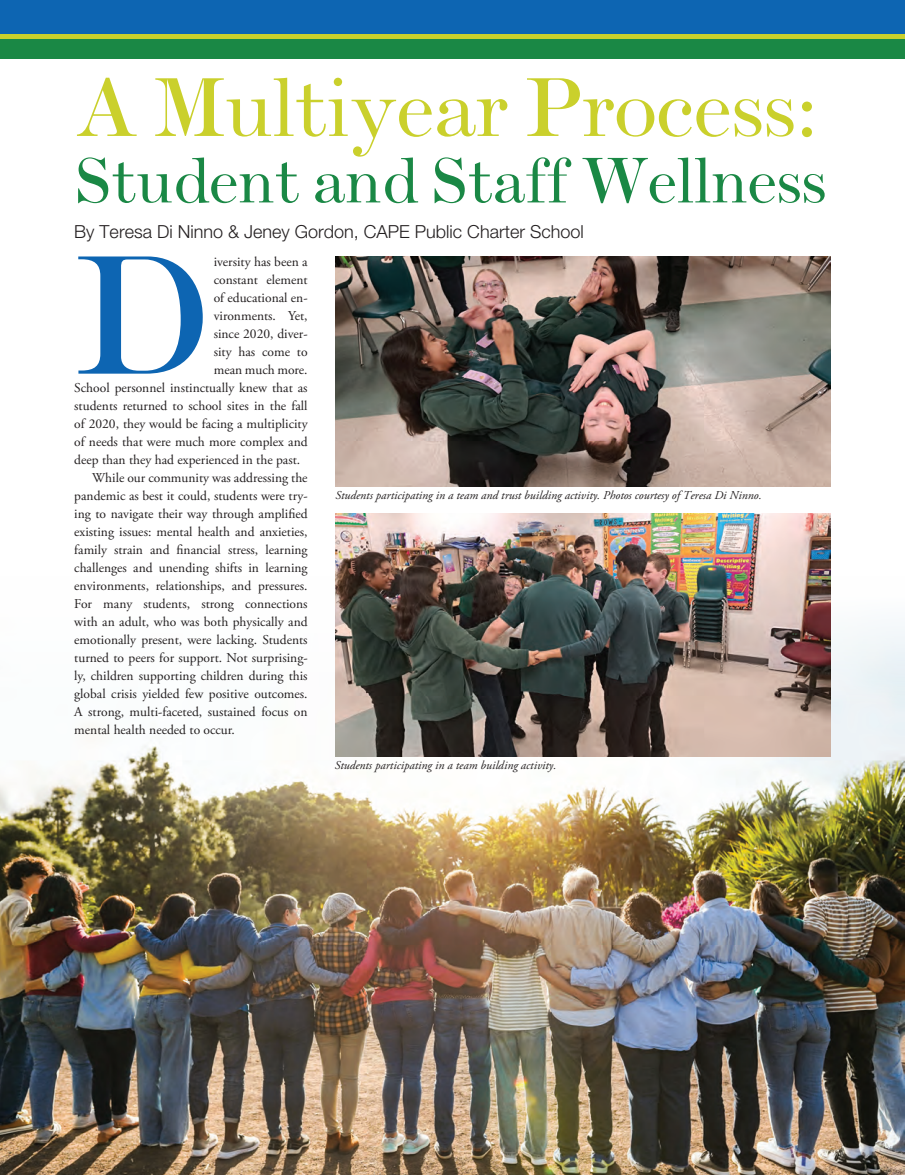
<style>
.page{position:relative;width:905px;height:1175px;background:#fff}
.page>*{position:absolute;margin:0;border:0;box-sizing:border-box;transform-origin:0 0}
.t1{font:173.7px "Scotch Roman";color:#0d65b2}
.t2{font:85.5px "Scotch Roman";letter-spacing:-.02em;color:#cad02c}
.t3{font:66px "Scotch Roman";letter-spacing:-.02em;color:#1a8845}
.t4{font:300 18px "Helvetica Neue";color:#231f20}
.t5{font:13.5px "Adobe Garamond Pro";color:#231f20}
.t6{font:italic 12px "Adobe Garamond Pro";color:#231f20}
</style>
<div class="page">
<img style="left:0;top:576px;width:904px;height:598px">
<img style="left:335px;top:256px;width:495px;height:230px">
<img style="left:335px;top:513px;width:495px;height:243px">
<div style="left:0;top:0;width:904px;height:39px;background:#0d65b2"></div>
<div style="left:0;top:36px;width:904px;height:23px;background:#1a8845"></div>
<hr style="left:0;top:35px;width:904px;height:4px;background:#cad02c">
<h2 class="t2" style="left:74px;top:58px;width:746px">A Multiyear Process:</h2>
<h3 class="t3" style="left:74px;top:142px;width:754px">Student and Staff Wellness</h3>
<h3 class="t4" style="left:74px;top:220px;width:511px">By Teresa Di Ninno &amp; Jeney Gordon, CAPE Public Charter School</h3>
<h1 class="t1" style="left:74px;top:215px;width:141px">D</h1>
<p class="t5" style="left:214px;top:253px;width:95px">iversity has been a</p>
<p class="t5" style="left:214px;top:271px;width:95px">constant element</p>
<p class="t5" style="left:214px;top:289px;width:95px">of educational en-</p>
<p class="t5" style="left:214px;top:307px;width:95px">vironments. Yet,</p>
<p class="t5" style="left:214px;top:325px;width:95px">since 2020, diver-</p>
<p class="t5" style="left:214px;top:343px;width:95px">sity has come to</p>
<p class="t5" style="left:214px;top:361px;width:95px">mean much more.</p>
<p class="t5" style="left:74px;top:379px;width:235px">School personnel instinctually knew that as</p>
<p class="t5" style="left:74px;top:397px;width:235px">students returned to school sites in the fall</p>
<p class="t5" style="left:74px;top:415px;width:235px">of 2020, they would be facing a multiplicity</p>
<p class="t5" style="left:74px;top:433px;width:235px">of needs that were much more complex and</p>
<p class="t5" style="left:74px;top:451px;width:227px">deep than they had experienced in the past.</p>
<p class="t5" style="left:92px;top:469px;width:217px">While our community was addressing the</p>
<p class="t5" style="left:74px;top:487px;width:235px">pandemic as best it could, students were try-</p>
<p class="t5" style="left:74px;top:505px;width:235px">ing to navigate their way through amplified</p>
<p class="t5" style="left:74px;top:523px;width:235px">existing issues: mental health and anxieties,</p>
<p class="t5" style="left:74px;top:541px;width:235px">family strain and financial stress, learning</p>
<p class="t5" style="left:74px;top:559px;width:235px">challenges and unending shifts in learning</p>
<p class="t5" style="left:74px;top:577px;width:235px">environments, relationships, and pressures.</p>
<p class="t5" style="left:74px;top:595px;width:235px">For many students, strong connections</p>
<p class="t5" style="left:74px;top:613px;width:235px">with an adult, who was both physically and</p>
<p class="t5" style="left:74px;top:631px;width:235px">emotionally present, were lacking. Students</p>
<p class="t5" style="left:74px;top:649px;width:235px">turned to peers for support. Not surprising-</p>
<p class="t5" style="left:74px;top:667px;width:235px">ly, children supporting children during this</p>
<p class="t5" style="left:74px;top:685px;width:235px">global crisis yielded few positive outcomes.</p>
<p class="t5" style="left:74px;top:703px;width:235px">A strong, multi-faceted, sustained focus on</p>
<p class="t5" style="left:74px;top:721px;width:162px">mental health needed to occur.</p>
<p class="t6" style="left:335px;top:488px;width:428px">Students participating in a team and trust building activity. Photos courtesy of Teresa Di Ninno.</p>
<p class="t6" style="left:334px;top:757px;width:223px">Students participating in a team building activity.</p>
</div>
